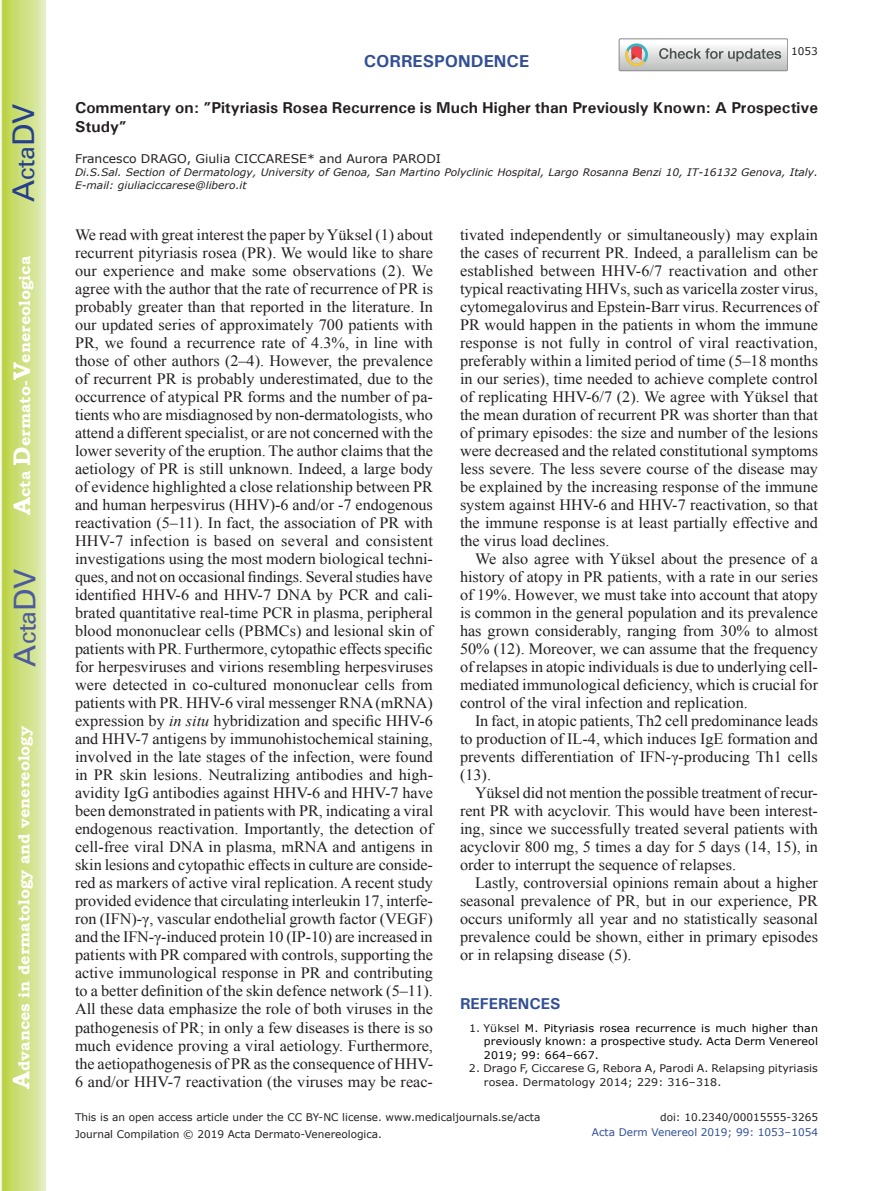
<style>
.page{position:relative;width:893px;height:1191px;background:#fff}
.page>*{position:absolute;margin:0;border:0;box-sizing:border-box;transform-origin:0 0}
.t1{font:30px "Univers";color:#4d5a9e}
.t2{font:30px "Univers";color:#253f8e}
.t3{font:700 17.25px "Univers";color:#324f95}
.t4{font:15.75px/18px "Times New Roman";color:#231f20;text-align:justify}
.t5{font:700 15.75px/18.9px "Univers";color:#231f20}
.t6{font:700 15.75px "Bookman Old Style";color:#fff}
.t7{font:700 15.75px "Univers";color:#324f95}
.t8{font:12px "Verdana";color:#231f20}
.t9{font:10.5px/16.8px "Verdana";color:#231f20}
.t10{font:10.5px/13.5px "Verdana";letter-spacing:.01em;color:#000001;text-align:justify;scale:1.05 1}
.t11{font:10.5px/13.5px "Verdana";color:#231f20;scale:1.05 1}
.t12{font:10.5px "Verdana";color:#324f95}
.t13{font:italic 10.35px/12.8px "Verdana";color:#231f20}
.s1{font-size:24px}
.s2{font-style:italic}
.s3{color:#231f20}
</style>
<div class="page">
<svg style="left:1px;top:0;width:45px;height:1191px;background:#cfe084"></svg>
<svg style="left:619px;top:39px;width:169px;height:32px"></svg>
<h1 class="t2" style="left:6px;top:202px;width:100px;rotate:-90deg">A<span class="s1">cta</span>DV</h1>
<p class="t6" style="left:15px;top:515px;width:260px;rotate:-90deg"><span class="s1">A</span>cta <span class="s1">D</span>ermato-<span class="s1">V</span>enereologica</p>
<h1 class="t1" style="left:7px;top:666px;width:100px;rotate:-90deg">A<span class="s1">cta</span>DV</h1>
<p class="t6" style="left:15px;top:1088px;width:364px;rotate:-90deg"><span class="s1">A</span>dvances in dermatology and venereology</p>
<p class="t3" style="left:364px;top:50px;width:167px">CORRESPONDENCE</p>
<p class="t9" style="left:791px;top:43px;width:28px">1053</p>
<p class="t5" style="left:75px;top:98px;width:745px">Commentary on: ”Pityriasis Rosea Recurrence is Much Higher than Previously Known: A Prospective<br>Study”</p>
<p class="t8" style="left:75px;top:151px;width:368px">Francesco DRAGO, Giulia CICCARESE* and Aurora PARODI</p>
<p class="t13" style="left:75px;top:166px;width:745px">Di.S.Sal. Section of Dermatology, University of Genoa, San Martino Polyclinic Hospital, Largo Rosanna Benzi 10, IT-16132 Genova, Italy.<br>E-mail: giuliaciccarese@libero.it</p>
<p class="t4" style="left:75px;top:226px;width:360px">We read with great interest the paper by Yüksel (1) about recurrent pityriasis rosea (PR). We would like to share our experience and make some observations (2). We agree with the author that the rate of recurrence of PR is probably greater than that reported in the literature. In our updated series of approximately 700 patients with PR, we found a recurrence rate of 4.3%, in line with those of other authors (2–4). However, the prevalence of recurrent PR is probably underestimated, due to the occurrence of atypical PR forms and the number of pa&shy;tients who are misdiagnosed by non-dermatologists, who attend a different specialist, or are not concerned with the lower severity of the eruption. The author claims that the aetiology of PR is still unknown. Indeed, a large body of evidence highlighted a close relationship between PR and human herpesvirus (HHV)-6 and/or -7 endogenous reactivation (5–11). In fact, the association of PR with HHV-7 infection is based on several and consistent investigations using the most modern biological techni&shy;ques, and not on occasional findings. Several studies have identified HHV-6 and HHV-7 DNA by PCR and cali&shy;brated quantitative real-time PCR in plasma, peripheral blood mononuclear cells (PBMCs) and lesional skin of patients with PR. Furthermore, cytopathic effects specific for herpesviruses and virions resembling herpesviruses were detected in co-cultured mononuclear cells from patients with PR. HHV-6 viral messenger RNA (mRNA) expression by <span class="s2">in situ</span> hybridization and specific HHV-6 and HHV-7 antigens by immunohistochemical staining, involved in the late stages of the infection, were found in PR skin lesions. Neutralizing antibodies and high&shy;avidity IgG antibodies against HHV-6 and HHV-7 have been demonstrated in patients with PR, indicating a viral endogenous reactivation. Importantly, the detection of cell-free viral DNA in plasma, mRNA and antigens in skin lesions and cytopathic effects in culture are conside&shy;red as markers of active viral replication. A recent study provided evidence that circulating interleukin 17, interfe&shy;ron (IFN)-γ, vascular endothelial growth factor (VEGF) and the IFN-γ-induced protein 10 (IP-10) are increased in patients with PR compared with controls, supporting the active immunological response in PR and contributing to a better definition of the skin defence network (5–11).<br>All these data emphasize the role of both viruses in the pathogenesis of PR; in only a few diseases is there is so much evidence proving a viral aetiology. Furthermore, the aetiopathogenesis of PR as the consequence of HHV-6 and/or HHV-7 reactivation (the viruses may be reac-</p>
<p class="t4" style="left:460px;top:226px;width:360px">tivated independently or simultaneously) may explain the cases of recurrent PR. Indeed, a parallelism can be established between HHV-6/7 reactivation and other typical reactivating HHVs, such as varicella zoster virus, cytomegalovirus and Epstein-Barr virus. Recurrences of PR would happen in the patients in whom the immune response is not fully in control of viral reactivation, preferably within a limited period of time (5–18 months in our series), time needed to achieve complete control of replicating HHV-6/7 (2). We agree with Yüksel that the mean duration of recurrent PR was shorter than that of primary episodes: the size and number of the lesions were decreased and the related constitutional symptoms less severe. The less severe course of the disease may be explained by the increasing response of the immune system against HHV-6 and HHV-7 reactivation, so that the immune response is at least partially effective and the virus load declines.</p>
<p class="t4" style="left:460px;top:550px;width:360px;text-indent:15px">We also agree with Yüksel about the presence of a history of atopy in PR patients, with a rate in our series of 19%. However, we must take into account that atopy is common in the general population and its prevalence has grown considerably, ranging from 30% to almost 50% (12). Moreover, we can assume that the frequency of relapses in atopic individuals is due to underlying cell&shy;mediated immunological deficiency, which is crucial for control of the viral infection and replication.</p>
<p class="t4" style="left:460px;top:712px;width:360px;text-indent:15px">In fact, in atopic patients, Th2 cell predominance leads to production of IL-4, which induces IgE formation and prevents differentiation of IFN-γ-producing Th1 cells (13).</p>
<p class="t4" style="left:460px;top:784px;width:360px;text-indent:15px">Yüksel did not mention the possible treatment of recur&shy;rent PR with acyclovir. This would have been interest&shy;ing, since we successfully treated several patients with acyclovir 800 mg, 5 times a day for 5 days (14, 15), in order to interrupt the sequence of relapses.</p>
<p class="t4" style="left:460px;top:874px;width:360px;text-indent:15px">Lastly, controversial opinions remain about a higher seasonal prevalence of PR, but in our experience, PR occurs uniformly all year and no statistically seasonal prevalence could be shown, either in primary episodes or in relapsing disease (5).</p>
<p class="t7" style="left:460px;top:994px;width:102px">REFERENCES</p>
<p class="t10" style="left:484px;top:1021px;width:320px;text-indent:-15px"><span class="s3">1. Yüksel</span> M. Pityriasis rosea recurrence is much higher than previously known: a prospective study. Acta Derm Venereol 2019; 99: 664–667.</p>
<p class="t11" style="left:484px;top:1062px;width:320px;text-indent:-15px">2. Drago F, Ciccarese G, Rebora A, Parodi A. Relapsing pityriasis rosea. Dermatology 2014; 229: 316–318.</p>
<p class="t9" style="left:75px;top:1108px;width:467px">This is an open access article under the CC BY-NC license. www.medicaljournals.se/acta<br>Journal Compilation © 2019 Acta Dermato-Venereologica.</p>
<p class="t9" style="left:660px;top:1108px;width:159px">doi: 10.2340/00015555-3265</p>
<p class="t12" style="left:592px;top:1125px;width:228px">Acta Derm Venereol 2019; 99: 1053–1054</p>
</div>
